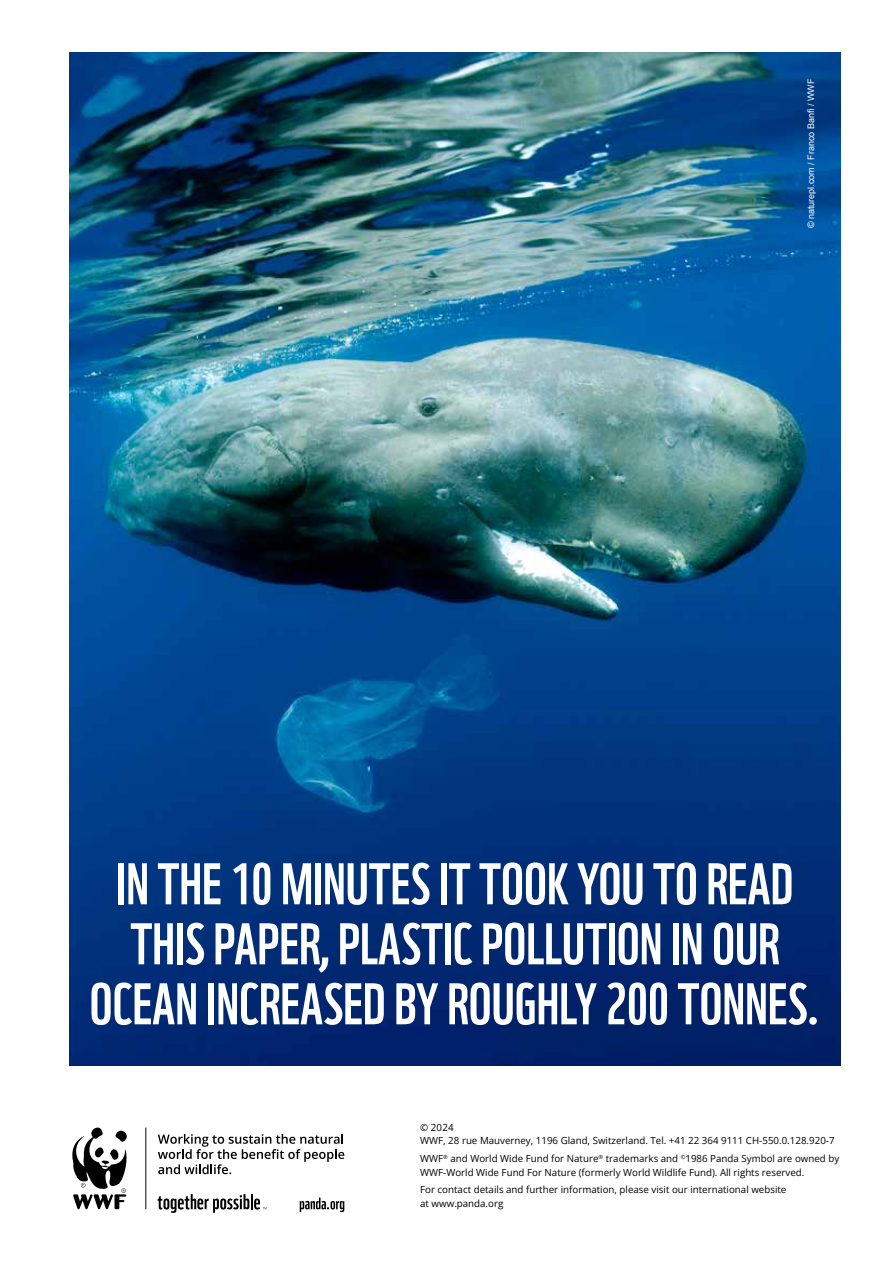
<style>
.page{position:relative;width:893px;height:1263px;background:#fff}
.page>*{position:absolute;margin:0;border:0;box-sizing:border-box;transform-origin:0 0}
.t1{font:57px/60px "WWF";color:#fff;text-align:center}
.t2{font:9.75px/13.5px "Open Sans";color:#000}
.t3{font:9px "Arial";color:#fff}
</style>
<div class="page">
<svg style="left:158px;top:1194px;width:108px;height:19px"></svg>
<svg style="left:72px;top:1127px;width:55px;height:82px"></svg>
<hr style="left:145px;top:1127px;width:1px;height:82px;background:#000">
<svg style="left:158px;top:1134px;width:186px;height:40px"></svg>
<svg style="left:300px;top:1197px;width:44px;height:15px"></svg>
<img style="left:69px;top:53px;width:771px;height:1012px">
<p class="t3" style="left:805px;top:228px;width:151px;rotate:-90deg">© naturepl.com / Franco Banfi / WWF</p>
<p class="t1" style="left:90px;top:848px;width:732px">IN THE 10 MINUTES IT TOOK YOU TO READ<br>THIS PAPER, PLASTIC POLLUTION IN OUR<br>OCEAN INCREASED BY ROUGHLY 200 TONNES.</p>
<p class="t2" style="left:420px;top:1120px;width:416px">© 2024<br>WWF, 28 rue Mauverney, 1196 Gland, Switzerland. Tel. +41 22 364 9111 CH-550.0.128.920-7</p>
<p class="t2" style="left:420px;top:1151px;width:420px">WWF<sup>®</sup> and World Wide Fund for Nature<sup>®</sup> trademarks and <sup>©</sup>1986 Panda Symbol are owned by<br>WWF-World Wide Fund For Nature (formerly World Wildlife Fund). All rights reserved.</p>
<p class="t2" style="left:420px;top:1183px;width:368px">For contact details and further information, please visit our international website at www.panda.org</p>
</div>
